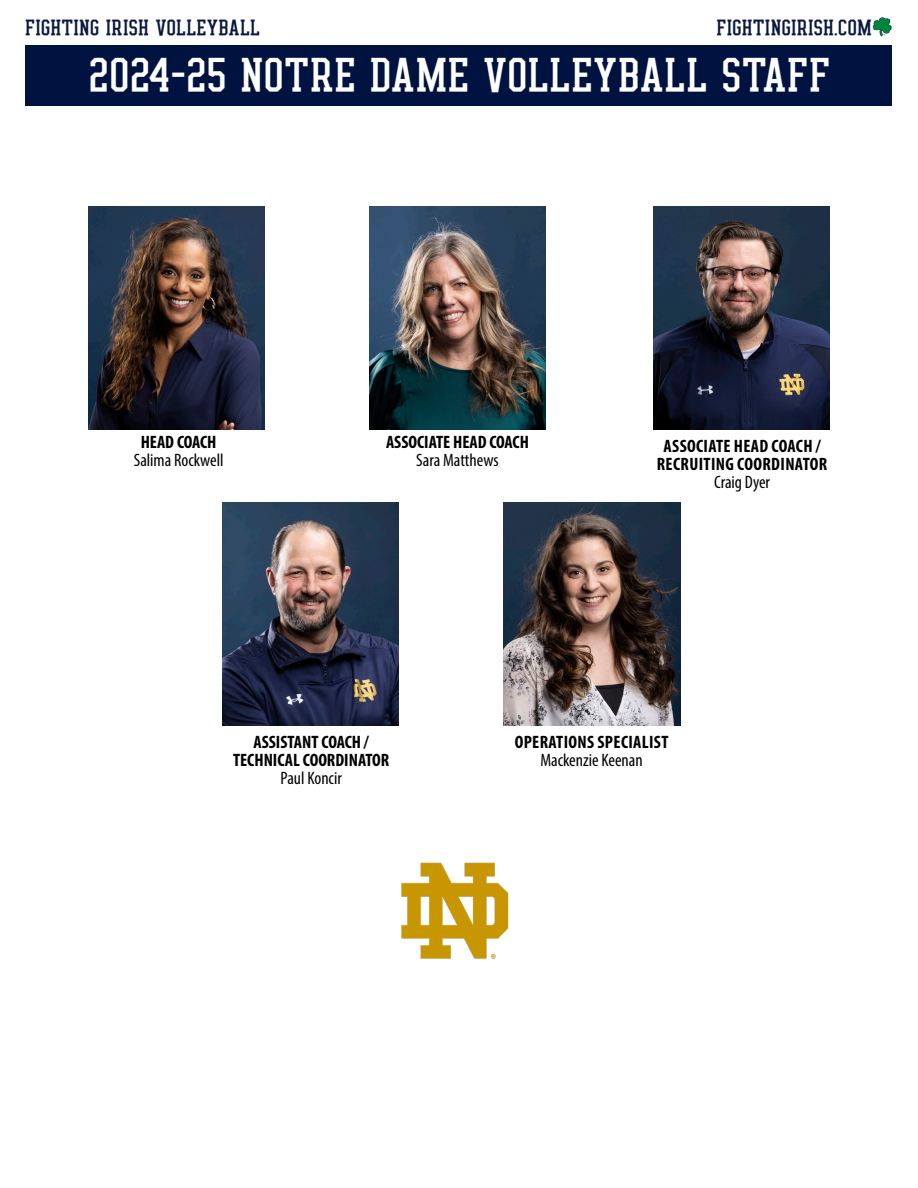
<style>
.page{position:relative;width:918px;height:1188px;background:#fff}
.page>*{position:absolute;margin:0;border:0;box-sizing:border-box;transform-origin:0 0}
.t1{font:45px "Leahy";color:#fff}
.t2{font:21px "Leahy";color:#0a183f}
.t3{font:700 condensed 18px/18px "Myriad Pro";color:#000;text-align:center}
.t4{font:condensed 18px "Myriad Pro";color:#000}
.t5{font:700 condensed 18px/18px "Myriad Pro";letter-spacing:.02em;color:#000;text-align:center}
</style>
<div class="page">
<img style="left:872px;top:23px;width:20px;height:14px">
<svg style="left:873px;top:17px;width:18px;height:6px"></svg>
<svg style="left:872px;top:29px;width:20px;height:6px"></svg>
<div style="left:26px;top:45px;width:866px;height:61px;background:#001340"></div>
<img style="left:88px;top:207px;width:177px;height:223px">
<img style="left:369px;top:207px;width:177px;height:223px">
<img style="left:653px;top:207px;width:177px;height:223px">
<img style="left:223px;top:503px;width:176px;height:223px">
<img style="left:504px;top:503px;width:176px;height:223px">
<img style="left:401px;top:862px;width:108px;height:97px">
<p class="t2" style="left:26px;top:16px;width:237px">FIGHTING IRISH VOLLEYBALL</p>
<p class="t2" style="left:717px;top:16px;width:157px">FIGHTINGIRISH.COM</p>
<p class="t1" style="left:90px;top:51px;width:743px">2024-25 NOTRE DAME VOLLEYBALL STAFF</p>
<p class="t3" style="left:141px;top:433px;width:77px">HEAD COACH</p>
<p class="t4" style="left:134px;top:449px;width:91px">Salima Rockwell</p>
<p class="t3" style="left:386px;top:433px;width:144px">ASSOCIATE HEAD COACH</p>
<p class="t4" style="left:416px;top:449px;width:84px">Sara Matthews</p>
<p class="t5" style="left:657px;top:436px;width:172px">ASSOCIATE HEAD COACH /<br>RECRUITING COORDINATOR</p>
<p class="t4" style="left:714px;top:471px;width:58px">Craig Dyer</p>
<p class="t3" style="left:233px;top:732px;width:158px">ASSISTANT COACH /<br>TECHNICAL COORDINATOR</p>
<p class="t4" style="left:281px;top:767px;width:63px">Paul Koncir</p>
<p class="t5" style="left:515px;top:732px;width:155px">OPERATIONS SPECIALIST</p>
<p class="t4" style="left:540px;top:749px;width:104px">Mackenzie Keenan</p>
</div>
